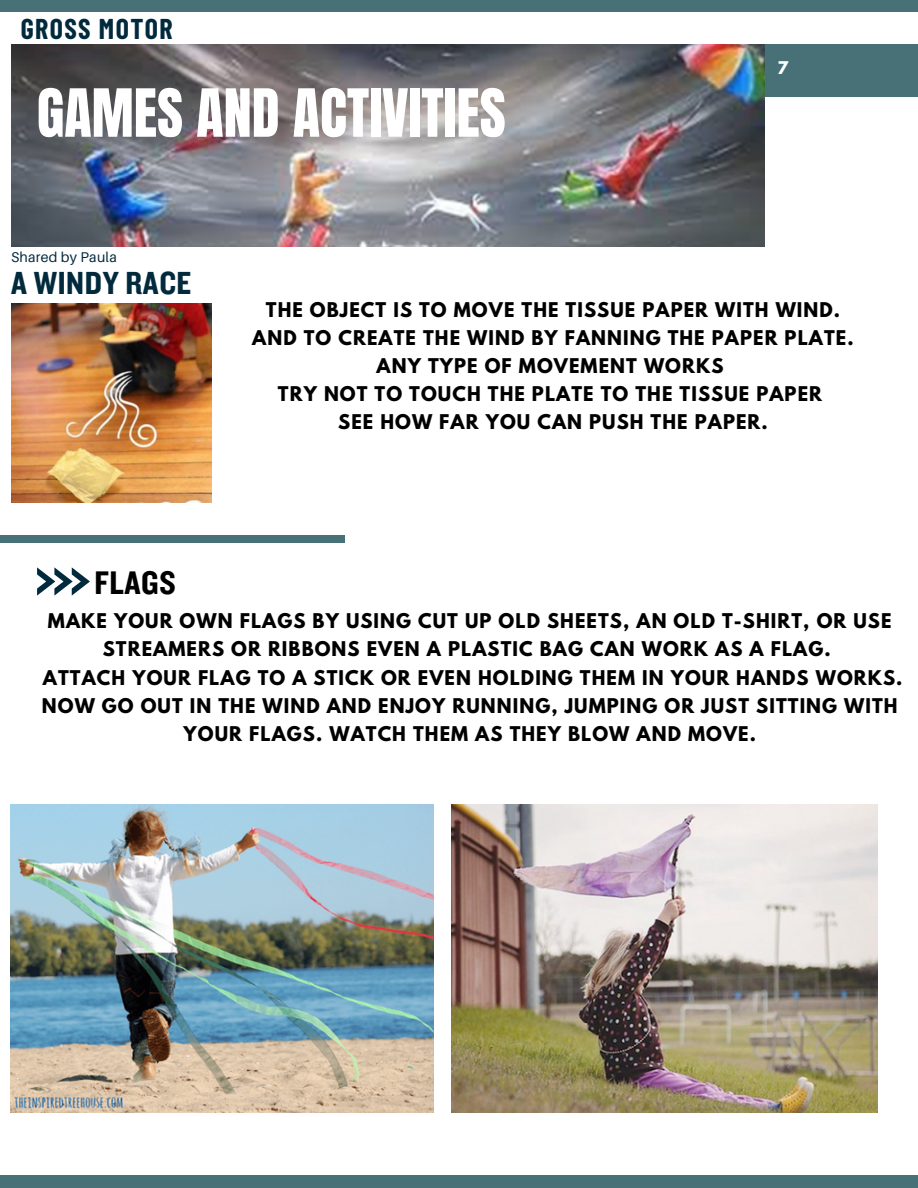
<style>
.page{position:relative;width:918px;height:1188px;background:#fff}
.page>*{position:absolute;margin:0;border:0;box-sizing:border-box;transform-origin:0 0}
.t1{font:56.4px "Anton";color:#fff}
.t2{font:33.9px "Knockout 50";letter-spacing:.015em;color:#000}
.t3{font:33.15px "Knockout 50";letter-spacing:.015em;color:#022a3d}
.t4{font:700 28.05px "Barlow Condensed";letter-spacing:.05em;color:#022a3d}
.t5{font:700 18px/28.2px "League Spartan";letter-spacing:.06em;color:#000;text-align:center}
.t6{font:700 15.45px "League Spartan";color:#fff}
.t7{font:14.1px "Aileron";letter-spacing:.015em;color:#022a3d}
</style>
<div class="page">
<div style="left:0;top:1175px;width:918px;height:13px;background:#477077"></div>
<div style="left:0;top:0;width:918px;height:12px;background:#477077"></div>
<div style="left:765px;top:45px;width:153px;height:52px;background:#477077"></div>
<svg style="left:37px;top:567px;width:53px;height:29px"></svg>
<div style="left:0;top:535px;width:345px;height:7px;background:#477077"></div>
<img style="left:11px;top:44px;width:754px;height:203px">
<img style="left:11px;top:303px;width:200px;height:199px">
<img style="left:11px;top:805px;width:423px;height:308px">
<img style="left:451px;top:805px;width:427px;height:308px">
<h3 class="t4" style="left:21px;top:11px;width:153px">GROSS MOTOR</h3>
<h1 class="t1" style="left:37px;top:73px;width:470px">GAMES AND ACTIVITIES</h1>
<p class="t7" style="left:11px;top:249px;width:107px">Shared by Paula</p>
<h3 class="t3" style="left:11px;top:262px;width:182px">A WINDY RACE</h3>
<p class="t6" style="left:777px;top:60px;width:12px">7</p>
<h2 class="t2" style="left:95px;top:561px;width:83px">FLAGS</h2>
<p class="t5" style="left:252px;top:298px;width:603px">THE OBJECT IS TO MOVE THE TISSUE PAPER WITH WIND.<br>AND TO CREATE THE WIND BY FANNING THE PAPER PLATE.<br>ANY TYPE OF MOVEMENT WORKS<br>TRY NOT TO TOUCH THE PLATE TO THE TISSUE PAPER<br>SEE HOW FAR YOU CAN PUSH THE PAPER.</p>
<p class="t5" style="left:48px;top:609px;width:845px">MAKE YOUR OWN FLAGS BY USING CUT UP OLD SHEETS, AN OLD T-SHIRT, OR USE</p>
<p class="t5" style="left:103px;top:637px;width:729px">STREAMERS OR RIBBONS EVEN A PLASTIC BAG CAN WORK AS A FLAG.</p>
<p class="t5" style="left:43px;top:666px;width:861px">ATTACH YOUR FLAG TO A STICK OR EVEN HOLDING THEM IN YOUR HANDS WORKS.</p>
<p class="t5" style="left:42px;top:694px;width:857px">NOW GO OUT IN THE WIND AND ENJOY RUNNING, JUMPING OR JUST SITTING WITH</p>
<p class="t5" style="left:184px;top:722px;width:574px">YOUR FLAGS. WATCH THEM AS THEY BLOW AND MOVE.</p>
</div>
